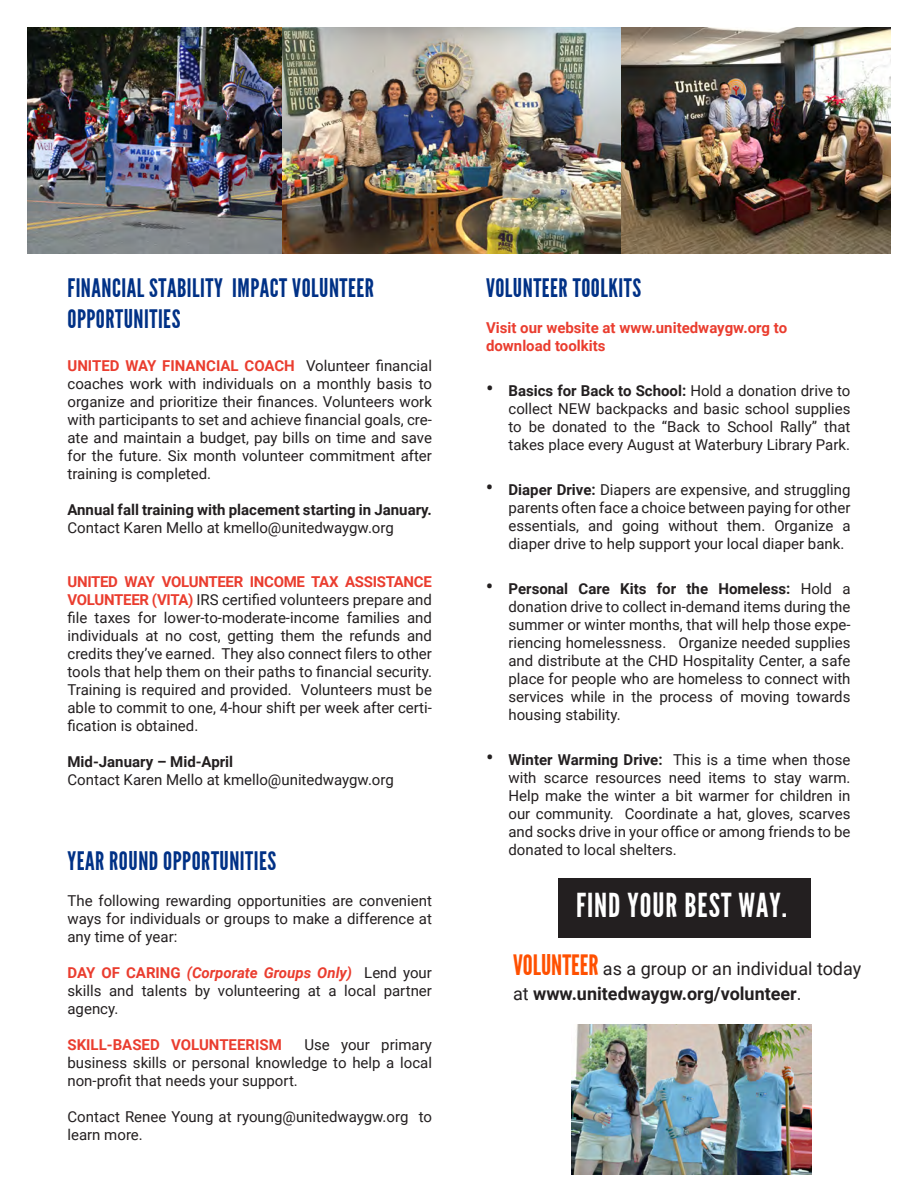
<style>
.page{position:relative;width:918px;height:1188px;background:#fff}
.page>*{position:absolute;margin:0;border:0;box-sizing:border-box;transform-origin:0 0}
.t1{font:33px "League Gothic";letter-spacing:.03em;color:#fff}
.t2{font:25.5px "League Gothic";letter-spacing:.02em;color:#003186}
.t3{font:18px/24.9px "Roboto";color:#231f20}
.t4{font:15px/18px "Roboto";color:#231f20;text-align:justify}
.t5{font:700 15px "Roboto";color:#ea3d2f}
.t6{font:700 15px "Roboto";color:#231f20}
.s1{font-weight:700;color:#ea3d2f}
.s2{font-weight:700;font-style:italic;color:#ea3d2f}
.s3{font-size:22.5px}
.s4{font-weight:700}
.s5{font-family:"League Gothic";font-size:28.05px;color:#ff5000}
</style>
<div class="page">
<img style="left:27px;top:27px;width:864px;height:227px">
<div style="left:558px;top:878px;width:253px;height:60px;background:#231f20"></div>
<img style="left:571px;top:1024px;width:240px;height:150px">
<p class="t2" style="left:68px;top:274px;width:308px">FINANCIAL STABILITY IMPACT VOLUNTEER</p>
<p class="t2" style="left:68px;top:304px;width:114px">OPPORTUNITIES</p>
<p class="t4" style="left:68px;top:356px;width:366px"><span class="s1">UNITED WAY FINANCIAL COACH</span> Volunteer financial coaches work with individuals on a monthly basis to organize and prioritize their finances. Volunteers work with participants to set and achieve financial goals, cre&shy;ate and maintain a budget, pay bills on time and save for the future. Six month volunteer commitment after training is completed.</p>
<p class="t6" style="left:68px;top:499px;width:366px">Annual fall training with placement starting in January.</p>
<p class="t4" style="left:68px;top:518px;width:328px">Contact Karen Mello at kmello@unitedwaygw.org</p>
<p class="t4" style="left:68px;top:572px;width:366px"><span class="s1">UNITED WAY VOLUNTEER INCOME TAX ASSISTANCE VOLUNTEER (VITA)</span> IRS certified volunteers prepare and file taxes for lower-to-moderate-income families and individuals at no cost, getting them the refunds and credits they’ve earned. They also connect filers to other tools that help them on their paths to financial security.</p>
<p class="t4" style="left:68px;top:680px;width:366px">Training is required and provided. Volunteers must be able to commit to one, 4-hour shift per week after certi&shy;fication is obtained.</p>
<p class="t6" style="left:68px;top:751px;width:167px">Mid-January – Mid-April</p>
<p class="t4" style="left:68px;top:770px;width:328px">Contact Karen Mello at kmello@unitedwaygw.org</p>
<p class="t2" style="left:68px;top:846px;width:210px">YEAR ROUND OPPORTUNITIES</p>
<p class="t4" style="left:68px;top:891px;width:366px">The following rewarding opportunities are convenient ways for individuals or groups to make a difference at any time of year:</p>
<p class="t4" style="left:68px;top:963px;width:366px"><span class="s1">DAY OF CARING</span> <span class="s2">(Corporate Groups Only)</span> Lend your skills and talents by volunteering at a local partner agency.</p>
<p class="t5" style="left:68px;top:1034px;width:216px">SKILL-BASED VOLUNTEERISM</p>
<p class="t4" style="left:68px;top:1035px;width:366px;text-indent:237px">Use your primary business skills or personal knowledge to help a local non-profit that needs your support.</p>
<p class="t4" style="left:68px;top:1107px;width:366px">Contact Renee Young at ryoung@unitedwaygw.org to learn more.</p>
<p class="t2" style="left:486px;top:274px;width:157px">VOLUNTEER TOOLKITS</p>
<p class="t5" style="left:486px;top:318px;width:303px">Visit our website at www.unitedwaygw.org to</p>
<p class="t5" style="left:486px;top:336px;width:121px">download toolkits</p>
<p class="t4" style="left:508px;top:381px;width:344px;text-indent:-22px"><span class="s3">•</span> <span class="s4">Basics for Back to School:</span> Hold a donation drive to collect NEW backpacks and basic school supplies to be donated to the “Back to School Rally” that takes place every August at Waterbury Library Park.</p>
<p class="t4" style="left:508px;top:480px;width:344px;text-indent:-22px"><span class="s3">•</span> <span class="s4">Diaper Drive:</span> Diapers are expensive, and struggling parents often face a choice between paying for other essentials, and going without them. Organize a diaper drive to help support your local diaper bank.</p>
<p class="t4" style="left:508px;top:579px;width:344px;text-indent:-23px"><span class="s3">•</span> <span class="s4">Personal Care Kits for the Homeless:</span> Hold a donation drive to collect in-demand items during the summer or winter months, that will help those expe&shy;riencing homelessness. Organize needed supplies and distribute at the CHD Hospitality Center, a safe place for people who are homeless to connect with services while in the process of moving towards housing stability.</p>
<p class="t4" style="left:508px;top:750px;width:344px;text-indent:-22px"><span class="s3">•</span> <span class="s4">Winter Warming Drive:</span> This is a time when those with scarce resources need items to stay warm.<br>Help make the winter a bit warmer for children in our community. Coordinate a hat, gloves, scarves and socks drive in your office or among friends to be donated to local shelters.</p>
<p class="t1" style="left:576px;top:886px;width:212px">FIND YOUR BEST WAY.</p>
<p class="t3" style="left:513px;top:955px;width:350px"><span class="s5">VOLUNTEER</span> as a group or an individual today at <span class="s4">www.unitedwaygw.org/volunteer</span>.</p>
</div>
